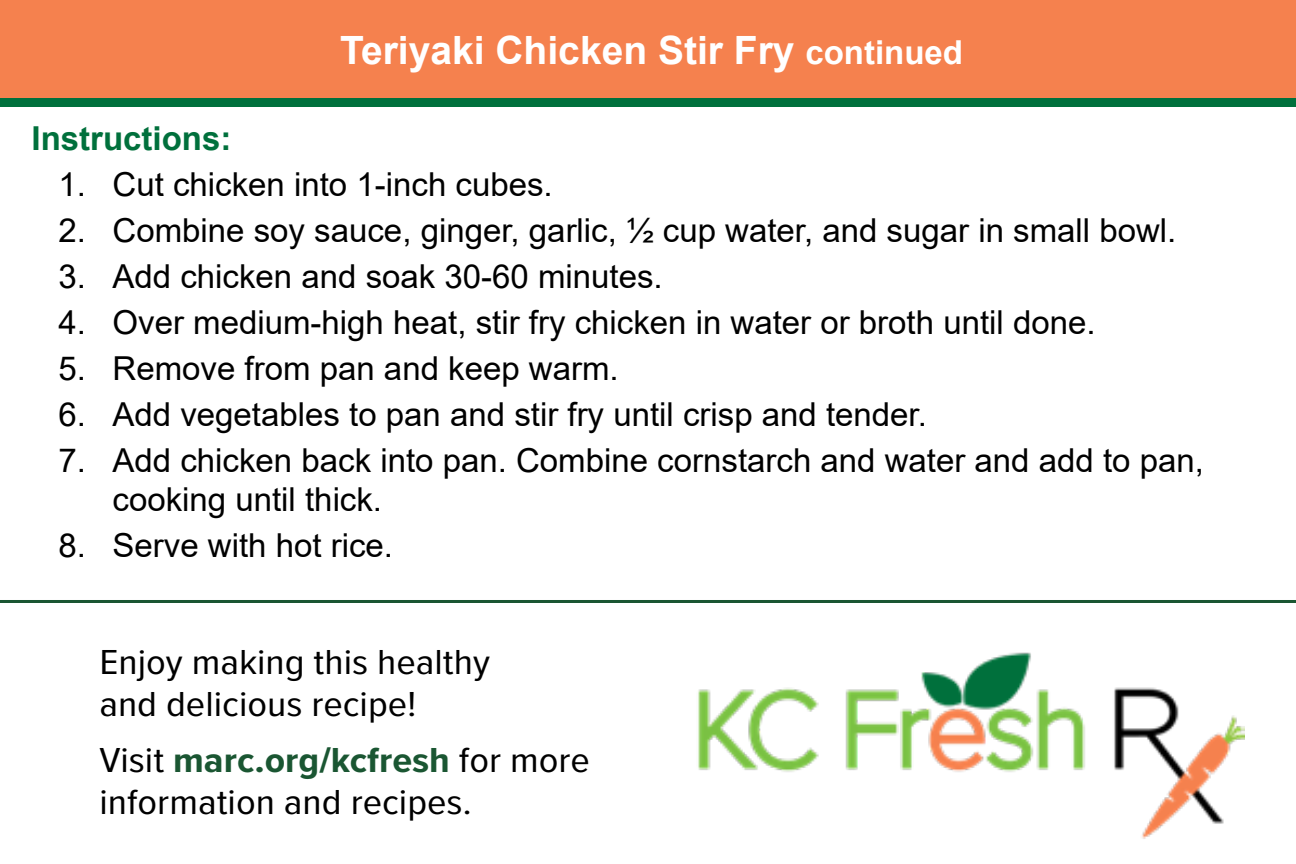
<style>
.page{position:relative;width:1296px;height:864px;background:#fff}
.page>*{position:absolute;margin:0;border:0;box-sizing:border-box;transform-origin:0 0}
.t1{font:700 39px "Arial";color:#fff}
.t2{font:36px/42px "Proxima Nova Cond";color:#000;scale:1.15 1}
.t3{font:33px/39px "Arial";color:#000}
.t4{font:700 33px "Arial";color:#00703c}
.s1{font-size:33px}
.s2{font-weight:700;color:#1a5632}
</style>
<div class="page">
<div style="left:0;top:0;width:1296px;height:106px;background:#00703c"></div>
<div style="left:0;top:0;width:1296px;height:97px;background:#f5814e"></div>
<img style="left:698px;top:652px;width:546px;height:187px">
<hr style="left:0;top:600px;width:1296px;height:3px;background:#1a5632">
<p class="t1" style="left:340px;top:23px;width:624px">Teriyaki Chicken Stir Fry <span class="s1">continued</span></p>
<p class="t4" style="left:32px;top:115px;width:201px">Instructions:</p>
<p class="t3" style="left:59px;top:164px;width:496px">1. Cut chicken into 1-inch cubes.</p>
<p class="t3" style="left:59px;top:210px;width:1119px">2. Combine soy sauce, ginger, garlic, ½ cup water, and sugar in small bowl.</p>
<p class="t3" style="left:59px;top:256px;width:606px">3. Add chicken and soak 30-60 minutes.</p>
<p class="t3" style="left:59px;top:302px;width:1039px">4. Over medium-high heat, stir fry chicken in water or broth until done.</p>
<p class="t3" style="left:59px;top:348px;width:562px">5. Remove from pan and keep warm.</p>
<p class="t3" style="left:59px;top:394px;width:870px">6. Add vegetables to pan and stir fry until crisp and tender.</p>
<p class="t3" style="left:113px;top:440px;width:1093px;text-indent:-54px">7. Add chicken back into pan. Combine cornstarch and water and add to pan, cooking until thick.</p>
<p class="t3" style="left:59px;top:526px;width:336px">8. Serve with hot rice.</p>
<p class="t2" style="left:99px;top:640px;width:341px">Enjoy making this healthy and delicious recipe!</p>
<p class="t2" style="left:99px;top:737px;width:428px">Visit <span class="s2">marc.org/kcfresh</span> for more information and recipes.</p>
</div>
